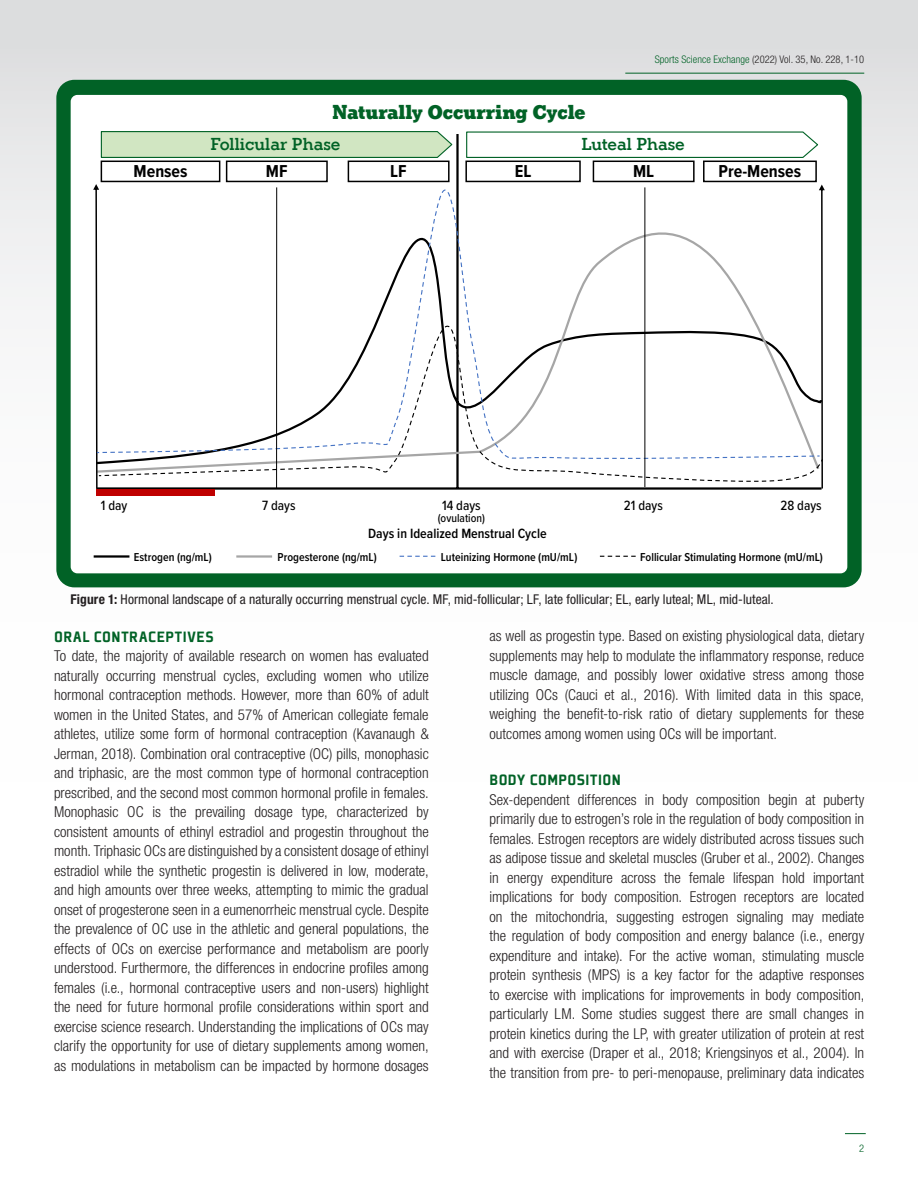
<style>
.page{position:relative;width:918px;height:1188px;background:#fff}
.page>*{position:absolute;margin:0;border:0;box-sizing:border-box;transform-origin:0 0}
.SUB_HEADS{font:900 21px "Gatorade";letter-spacing:-.005em;color:#016226}
.SUB_HEADS-2{font:700 18px "Gatorade";color:#016226}
.t1{font:700 17.85px "Proxima Nova Cond";color:#000}
.HEADINGS{font:900 16.5px "Plexes Pro";letter-spacing:.035em;color:#016226}
.MAIN_BODY{font:300 condensed 15px/19.5px "Helvetica Neue LT Std";color:#231f20;text-align:justify}
.t2{font:600 13.95px "Proxima Nova Cond";color:#000}
.t3{font:500 13.95px "Proxima Nova Cond";color:#000}
.FIGURE_CAPTIONS{font:condensed 13.5px "Helvetica Neue LT Std";letter-spacing:.005em;color:#231f20}
.t4{font:600 12px "Proxima Nova Cond";color:#000}
.t5{font:500 12px "Proxima Nova Cond";color:#000}
.t6{font:300 condensed 10.5px "Helvetica Neue LT Std";letter-spacing:.005em;color:#231f20}
.t7{font:300 condensed 10.5px "Helvetica Neue LT Std";color:#016226}
.s1{color:#016226}
.s2{font-weight:700}
</style>
<div class="page">
<div style="left:0;top:0;width:918px;height:1188px;background:linear-gradient(to bottom,#e8e9ea,#fff)"></div>
<div style="left:56px;top:80px;width:806px;height:507px;background:#016226;border-radius:18px"></div>
<div style="left:71px;top:95px;width:776px;height:478px;background:#fff;border-radius:7px"></div>
<hr style="left:94px;top:555px;width:35px;height:3px;background:#000">
<hr style="left:236px;top:555px;width:36px;height:3px;background:#a6a6a6">
<svg style="left:100px;top:131px;width:704px;height:1px"></svg>
<svg style="left:400px;top:556px;width:35px;height:1px"></svg>
<svg style="left:600px;top:556px;width:36px;height:1px"></svg>
<svg style="left:96px;top:132px;width:726px;height:358px"></svg>
<svg style="left:93px;top:184px;width:732px;height:305px"></svg>
<svg style="left:98px;top:325px;width:726px;height:157px"></svg>
<hr style="left:276px;top:187px;width:1px;height:302px;background:#000">
<hr style="left:645px;top:187px;width:1px;height:300px;background:#000">
<div style="left:96px;top:490px;width:119px;height:6px;background:#bf0000"></div>
<hr style="left:625px;top:73px;width:239px;height:1px;background:#016226">
<svg style="left:845px;top:1133px;width:21px;height:1px"></svg>
<p class="SUB_HEADS" style="left:332px;top:100px;width:255px">Naturally Occurring Cycle</p>
<p class="t6" style="left:655px;top:53px;width:211px"><span class="s1">Sports Science Exchange</span> (2022) Vol. 35, No. 228, 1-10</p>
<p class="t1" style="left:134px;top:158px;width:55px">Menses</p>
<p class="SUB_HEADS-2" style="left:211px;top:134px;width:131px">Follicular Phase</p>
<p class="SUB_HEADS-2" style="left:581px;top:134px;width:105px">Luteal Phase</p>
<p class="t1" style="left:266px;top:158px;width:23px">MF</p>
<p class="t1" style="left:390px;top:158px;width:18px">LF</p>
<p class="t1" style="left:515px;top:158px;width:18px">EL</p>
<p class="t1" style="left:633px;top:158px;width:23px">ML</p>
<p class="t1" style="left:719px;top:158px;width:84px">Pre-Menses</p>
<p class="t3" style="left:101px;top:495px;width:28px">1 day</p>
<p class="t3" style="left:442px;top:495px;width:40px">14 days</p>
<p class="t3" style="left:780px;top:495px;width:43px">28 days</p>
<p class="t5" style="left:438px;top:509px;width:49px">(ovulation)</p>
<p class="t3" style="left:262px;top:495px;width:35px">7 days</p>
<p class="t3" style="left:624px;top:495px;width:41px">21 days</p>
<p class="t2" style="left:368px;top:524px;width:180px">Days in Idealized Menstrual Cycle</p>
<p class="t4" style="left:134px;top:548px;width:79px">Estrogen (ng/mL)</p>
<p class="t4" style="left:278px;top:548px;width:101px">Progesterone (ng/mL)</p>
<p class="t4" style="left:441px;top:548px;width:138px">Luteinizing Hormone (mU/mL)</p>
<p class="t4" style="left:640px;top:548px;width:184px">Follicular Stimulating Hormone (mU/mL)</p>
<p class="FIGURE_CAPTIONS" style="left:71px;top:591px;width:705px"><span class="s2">Figure 1:</span> Hormonal landscape of a naturally occurring menstrual cycle. MF, mid-follicular; LF, late follicular; EL, early luteal; ML, mid-luteal.</p>
<p class="HEADINGS" style="left:54px;top:627px;width:161px">ORAL CONTRACEPTIVES</p>
<p class="MAIN_BODY" style="left:54px;top:646px;width:376px">To date, the majority of available research on women has evaluated naturally occurring menstrual cycles, excluding women who utilize hormonal contraception methods. However, more than 60% of adult women in the United States, and 57% of American collegiate female athletes, utilize some form of hormonal contraception (Kavanaugh &amp; Jerman, 2018). Combination oral contraceptive (OC) pills, monophasic and triphasic, are the most common type of hormonal contraception prescribed, and the second most common hormonal profile in females.<br>Monophasic OC is the prevailing dosage type, characterized by consistent amounts of ethinyl estradiol and progestin throughout the month. Triphasic OCs are distinguished by a consistent dosage of ethinyl estradiol while the synthetic progestin is delivered in low, moderate, and high amounts over three weeks, attempting to mimic the gradual onset of progesterone seen in a eumenorrheic menstrual cycle. Despite the prevalence of OC use in the athletic and general populations, the effects of OCs on exercise performance and metabolism are poorly understood. Furthermore, the differences in endocrine profiles among females (i.e., hormonal contraceptive users and non-users) highlight the need for future hormonal profile considerations within sport and exercise science research. Understanding the implications of OCs may clarify the opportunity for use of dietary supplements among women, as modulations in metabolism can be impacted by hormone dosages</p>
<p class="MAIN_BODY" style="left:490px;top:626px;width:376px">as well as progestin type. Based on existing physiological data, dietary supplements may help to modulate the inflammatory response, reduce muscle damage, and possibly lower oxidative stress among those utilizing OCs (Cauci et al., 2016). With limited data in this space, weighing the benefit-to-risk ratio of dietary supplements for these outcomes among women using OCs will be important.</p>
<p class="HEADINGS" style="left:490px;top:771px;width:133px">BODY COMPOSITION</p>
<p class="MAIN_BODY" style="left:490px;top:790px;width:376px">Sex-dependent differences in body composition begin at puberty primarily due to estrogen’s role in the regulation of body composition in females. Estrogen receptors are widely distributed across tissues such as adipose tissue and skeletal muscles (Gruber et al., 2002). Changes in energy expenditure across the female lifespan hold important implications for body composition. Estrogen receptors are located on the mitochondria, suggesting estrogen signaling may mediate the regulation of body composition and energy balance (i.e., energy expenditure and intake). For the active woman, stimulating muscle protein synthesis (MPS) is a key factor for the adaptive responses to exercise with implications for improvements in body composition, particularly LM. Some studies suggest there are small changes in protein kinetics during the LP, with greater utilization of protein at rest and with exercise (Draper et al., 2018; Kriengsinyos et al., 2004). In the transition from pre- to peri-menopause, preliminary data indicates</p>
<p class="t7" style="left:859px;top:1142px;width:7px">2</p>
</div>
